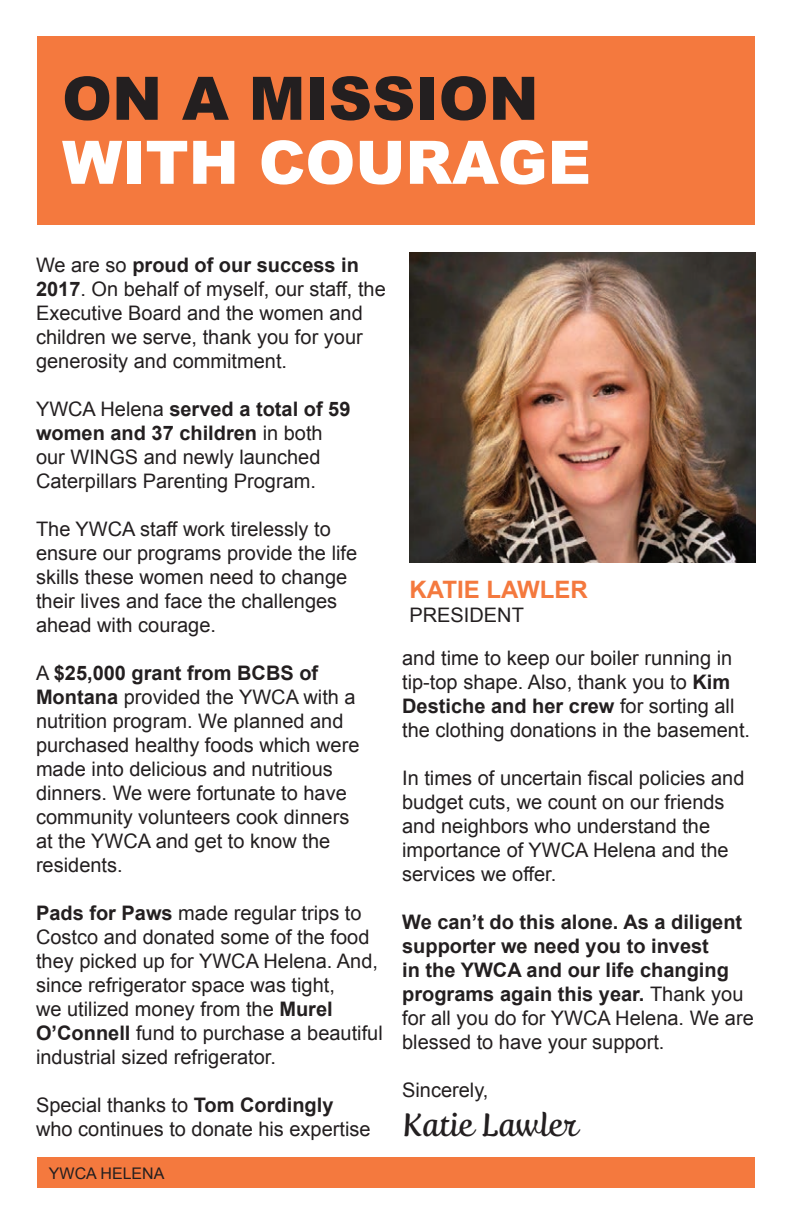
<style>
.page{position:relative;width:792px;height:1224px;background:#fff}
.page>*{position:absolute;margin:0;border:0;box-sizing:border-box;transform-origin:0 0}
.t1{font:900 60px "Arial";color:#fff}
.t2{font:900 60px "Arial";color:#231f20}
.t3{font:32px "Fertigo Pro Script";color:#231f20}
.t4{font:700 24px "Arial";color:#f4793e}
.t5{font:20px/24px "Arial";color:#231f20}
.t6{font:700 20px/24px "Arial";color:#231f20}
.t7{font:16px "Arial";color:#231f20}
.s1{font-weight:700}
.s2{font-weight:400}
</style>
<div class="page">
<div style="left:37px;top:36px;width:718px;height:188px;background:#f4793e"></div>
<div style="left:37px;top:1157px;width:718px;height:31px;background:#f4793e"></div>
<img style="left:410px;top:252px;width:346px;height:310px">
<h1 class="t2" style="left:62px;top:55px;width:478px">ON A MISSION</h1>
<h1 class="t1" style="left:62px;top:119px;width:530px">WITH COURAGE</h1>
<p class="t5" style="left:36px;top:253px;width:351px">We are so <span class="s1">proud of our success in 2017</span>. On behalf of myself, our staff, the Executive Board and the women and children we serve, thank you for your generosity and commitment.</p>
<p class="t5" style="left:36px;top:397px;width:316px">YWCA Helena <span class="s1">served a total of 59 women and 37 children</span> in both our WINGS and newly launched<br>Caterpillars Parenting Program.</p>
<p class="t5" style="left:36px;top:517px;width:323px">The YWCA staff work tirelessly to ensure our programs provide the life skills these women need to change their lives and face the challenges ahead with courage.</p>
<p class="t5" style="left:36px;top:661px;width:325px">A <span class="s1">$25,000 grant from BCBS of<br>Montana</span> provided the YWCA with a nutrition program. We planned and purchased healthy foods which were made into delicious and nutritious dinners. We were fortunate to have community volunteers cook dinners at the YWCA and get to know the residents.</p>
<p class="t5" style="left:36px;top:901px;width:348px"><span class="s1">Pads for Paws</span> made regular trips to Costco and donated some of the food they picked up for YWCA Helena. And, since refrigerator space was tight,<br>we utilized money from the <span class="s1">Murel O’Connell</span> fund to purchase a beautiful industrial sized refrigerator.</p>
<p class="t5" style="left:36px;top:1093px;width:336px">Special thanks to <span class="s1">Tom Cordingly </span>who continues to donate his expertise</p>
<p class="t7" style="left:49px;top:1163px;width:117px">YWCA HELENA</p>
<p class="t4" style="left:410px;top:574px;width:180px">KATIE LAWLER</p>
<p class="t5" style="left:410px;top:603px;width:116px">PRESIDENT</p>
<p class="t5" style="left:402px;top:646px;width:349px">and time to keep our boiler running in tip-top shape. Also, thank you to <span class="s1">Kim Destiche and her crew</span> for sorting all the clothing donations in the basement.</p>
<p class="t5" style="left:402px;top:766px;width:344px">In times of uncertain fiscal policies and budget cuts, we count on our friends and neighbors who understand the importance of YWCA Helena and the services we offer.</p>
<p class="t6" style="left:402px;top:911px;width:353px">We can’t do this alone. As a diligent supporter we need you to invest<br>in the YWCA and our life changing programs again this year. <span class="s2">Thank you for all you do for YWCA Helena. We are blessed to have your support.</span></p>
<p class="t5" style="left:402px;top:1078px;width:88px">Sincerely,</p>
<h2 class="t3" style="left:402px;top:1106px;width:177px">Katie Lawler</h2>
</div>
